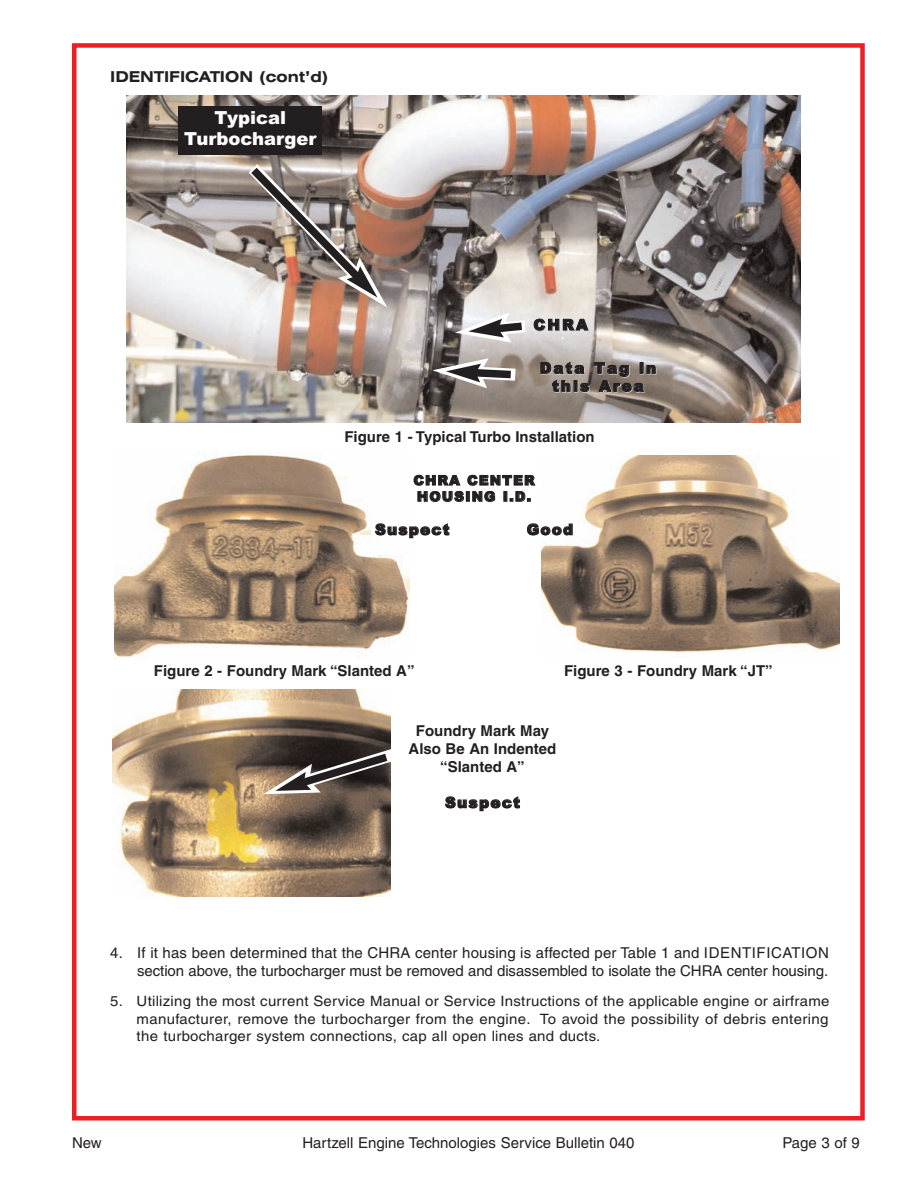
<style>
.page{position:relative;width:918px;height:1188px;background:#fff}
.page>*{position:absolute;margin:0;border:0;box-sizing:border-box;transform-origin:0 0}
.t1{font:900 18px/21.6px "Arial";color:#fff;text-align:center}
.t2{font:15px/18px "Helvetica";color:#231f20;text-align:right}
.t3{font:700 15px/18px "Helvetica";color:#231f20;text-align:center}
.t4{font:700 expanded 15px "Swiss 721 BT";color:#231f20}
.t5{font:900 15px/18px "Arial";letter-spacing:.14em;color:#231f20;text-align:center}
.t6{font:900 15px "Arial";letter-spacing:.115em;color:#231f20}
.t7{font:900 15px "Arial";letter-spacing:.085em;color:#231f20}
.t8{font:900 15px "Arial";letter-spacing:.09em;color:#231f20}
.t9{font:14.25px/17.1px "Helvetica";letter-spacing:.015em;color:#231f20;text-align:justify;scale:1.05 1}
.t10{font:900 13.5px/16.2px "Arial";letter-spacing:.09em;color:#231f20}
</style>
<div class="page">
<div style="left:72px;top:43px;width:793px;height:1078px;border:4px solid #ee1e24"></div>
<img style="left:115px;top:454px;width:295px;height:204px">
<img style="left:541px;top:456px;width:298px;height:197px">
<img style="left:127px;top:95px;width:674px;height:327px">
<div style="left:178px;top:106px;width:144px;height:49px;background:#231f20"></div>
<img style="left:112px;top:690px;width:279px;height:206px">
<img style="left:236px;top:151px;width:151px;height:157px">
<svg style="left:455px;top:313px;width:83px;height:30px"></svg>
<svg style="left:432px;top:358px;width:96px;height:30px"></svg>
<svg style="left:263px;top:740px;width:128px;height:56px;background:#554c46"></svg>
<p class="t4" style="left:110px;top:68px;width:220px">IDENTIFICATION (cont’d)</p>
<p class="t1" style="left:184px;top:107px;width:134px">Typical<br>Turbocharger</p>
<p class="t6" style="left:533px;top:316px;width:56px">CHRA</p>
<p class="t5" style="left:540px;top:359px;width:118px">Data Tag in this Area</p>
<p class="t3" style="left:344px;top:429px;width:252px">Figure 1 - Typical Turbo Installation</p>
<p class="t10" style="left:413px;top:472px;width:123px">CHRA CENTER<br>HOUSING I.D.</p>
<p class="t7" style="left:375px;top:521px;width:76px">Suspect</p>
<p class="t6" style="left:527px;top:521px;width:48px">Good</p>
<p class="t3" style="left:154px;top:663px;width:262px">Figure 2 - Foundry Mark “Slanted A”</p>
<p class="t3" style="left:564px;top:663px;width:210px">Figure 3 - Foundry Mark “JT”</p>
<p class="t3" style="left:409px;top:723px;width:149px">Foundry Mark May<br>Also Be An Indented “Slanted A”</p>
<p class="t8" style="left:445px;top:794px;width:76px">Suspect</p>
<p class="t2" style="left:110px;top:945px;width:720px">4. If it has been determined that the CHRA center housing is affected per Table 1 and IDENTIFICATION section above, the turbocharger must be removed and disassembled to isolate the CHRA center housing.</p>
<p class="t9" style="left:137px;top:994px;width:661px;text-indent:-26px">5. Utilizing the most current Service Manual or Service Instructions of the applicable engine or airframe manufacturer, remove the turbocharger from the engine. To avoid the possibility of debris entering the turbocharger system connections, cap all open lines and ducts.</p>
<p class="t2" style="left:72px;top:1135px;width:31px">New</p>
<p class="t2" style="left:302px;top:1135px;width:334px">Hartzell Engine Technologies Service Bulletin 040</p>
<p class="t2" style="left:782px;top:1135px;width:79px">Page 3 of 9</p>
</div>
